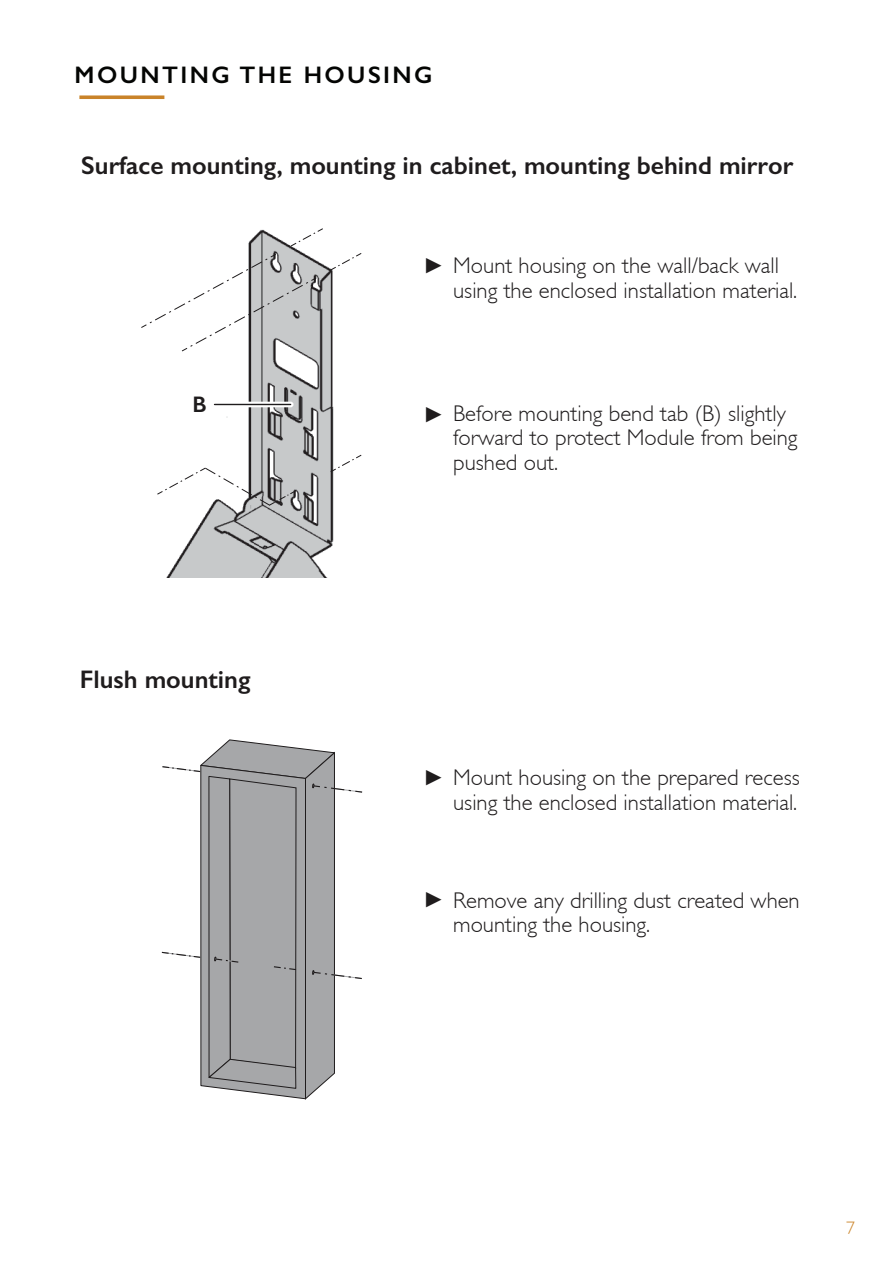
<style>
.page{position:relative;width:893px;height:1263px;background:#fff}
.page>*{position:absolute;margin:0;border:0;box-sizing:border-box;transform-origin:0 0}
.t1{font:600 25.5px "Gill Sans";color:#1f1c1d}
.t2{font:600 24px "Gill Sans";letter-spacing:.1em;color:#040503}
.t3{font:300 22.65px/24.6px "Gill Sans";color:#1f1c1d}
.t4{font:600 22.65px "Gill Sans";color:#1f1c1d}
.t5{font:300 18px "Gill Sans";color:#cb8429}
.s1{font-family:"Arial";font-weight:400;font-size:21.75px}
</style>
<div class="page">
<svg style="left:79px;top:95px;width:85px;height:4px"></svg>
<img style="left:166px;top:352px;width:168px;height:226px">
<svg style="left:329px;top:454px;width:33px;height:19px"></svg>
<svg style="left:141px;top:228px;width:221px;height:124px"></svg>
<svg style="left:157px;top:465px;width:140px;height:42px"></svg>
<div style="left:212px;top:402px;width:81px;height:5px;border:2px solid #fff;border-radius:2px"></div>
<svg style="left:161px;top:739px;width:202px;height:361px"></svg>
<p class="t2" style="left:75px;top:60px;width:359px">MOUNTING THE HOUSING</p>
<p class="t1" style="left:81px;top:150px;width:714px">Surface mounting, mounting in cabinet, mounting behind mirror</p>
<p class="t3" style="left:423px;top:254px;width:357px"><span class="s1">►</span> Mount housing on the wall/back wall</p>
<p class="t4" style="left:193px;top:390px;width:16px">B</p>
<p class="t1" style="left:80px;top:664px;width:172px">Flush mounting</p>
<p class="t3" style="left:453px;top:278px;width:346px">using the enclosed installation material.</p>
<p class="t3" style="left:423px;top:401px;width:364px"><span class="s1">►</span> Before mounting bend tab (B) slightly</p>
<p class="t3" style="left:453px;top:426px;width:346px">forward to protect Module from being pushed out.</p>
<p class="t3" style="left:423px;top:765px;width:378px"><span class="s1">►</span> Mount housing on the prepared recess</p>
<p class="t3" style="left:453px;top:790px;width:346px">using the enclosed installation material.</p>
<p class="t3" style="left:423px;top:888px;width:378px"><span class="s1">►</span> Remove any drilling dust created when</p>
<p class="t3" style="left:453px;top:913px;width:198px">mounting the housing.</p>
<p class="t5" style="left:846px;top:1218px;width:10px">7</p>
</div>
